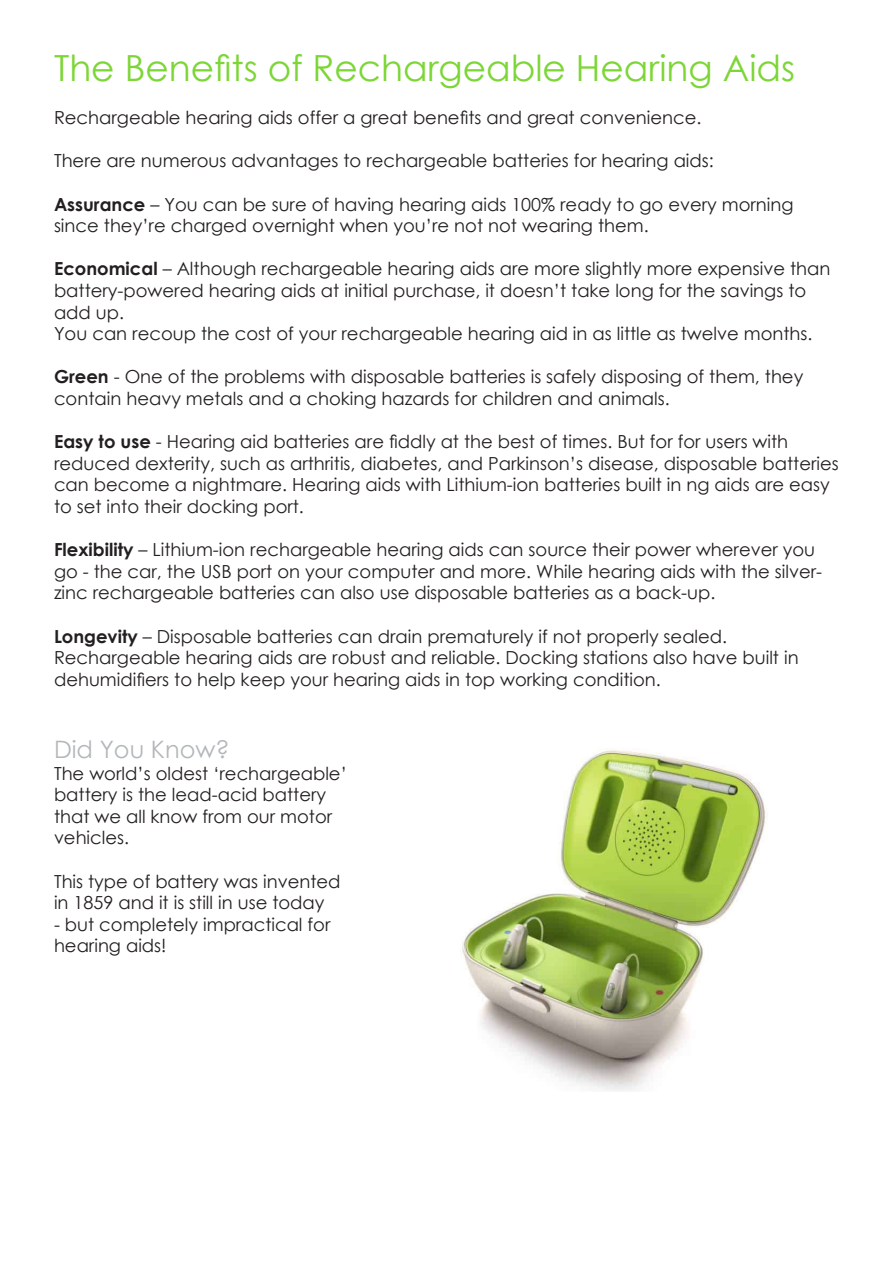
<style>
.page{position:relative;width:893px;height:1263px;background:#fff}
.page>*{position:absolute;margin:0;border:0;box-sizing:border-box;transform-origin:0 0}
.t1{font:36px "Century Gothic";color:#7cd635}
.t2{font:24px "Century Gothic";color:#b3b7ba}
.t3{font:18px/21.6px "Century Gothic";color:#231f20}
.s1{font-weight:700}
</style>
<div class="page">
<img style="left:461px;top:749px;width:307px;height:342px">
<h1 class="t1" style="left:54px;top:43px;width:743px">The Benefits of Rechargeable Hearing Aids</h1>
<p class="t3" style="left:54px;top:107px;width:649px">Rechargeable hearing aids offer a great benefits and great convenience.</p>
<p class="t3" style="left:54px;top:152px;width:661px">There are numerous advantages to rechargeable batteries for hearing aids:</p>
<p class="t3" style="left:54px;top:193px;width:741px"><span class="s1">Assurance</span> – You can be sure of having hearing aids 100% ready to go every morning since they’re charged overnight when you’re not not wearing them.</p>
<p class="t3" style="left:54px;top:258px;width:778px"><span class="s1">Economical</span> – Although rechargeable hearing aids are more slightly more expensive than battery-powered hearing aids at initial purchase, it doesn’t take long for the savings to add up.<br>You can recoup the cost of your rechargeable hearing aid in as little as twelve months.</p>
<p class="t3" style="left:54px;top:366px;width:751px"><span class="s1">Green</span> - One of the problems with disposable batteries is safely disposing of them, they contain heavy metals and a choking hazards for children and animals.</p>
<p class="t3" style="left:54px;top:431px;width:786px"><span class="s1">Easy to use</span> - Hearing aid batteries are fiddly at the best of times. But for for users with reduced dexterity, such as arthritis, diabetes, and Parkinson’s disease, disposable batteries can become a nightmare. Hearing aids with Lithium-ion batteries built in ng aids are easy to set into their docking port.</p>
<p class="t3" style="left:54px;top:539px;width:770px"><span class="s1">Flexibility</span> – Lithium-ion rechargeable hearing aids can source their power wherever you go - the car, the USB port on your computer and more. While hearing aids with the silver&shy;zinc rechargeable batteries can also use disposable batteries as a back-up.</p>
<p class="t3" style="left:54px;top:625px;width:746px"><span class="s1">Longevity</span> – Disposable batteries can drain prematurely if not properly sealed.<br>Rechargeable hearing aids are robust and reliable. Docking stations also have built in dehumidifiers to help keep your hearing aids in top working condition.</p>
<h2 class="t2" style="left:54px;top:732px;width:177px">Did You Know?</h2>
<p class="t3" style="left:54px;top:762px;width:294px">The world’s oldest ‘rechargeable’ battery is the lead-acid battery that we all know from our motor vehicles.</p>
<p class="t3" style="left:54px;top:870px;width:288px">This type of battery was invented in 1859 and it is still in use today</p>
<p class="t3" style="left:54px;top:913px;width:278px">- but completely impractical for hearing aids!</p>
</div>
